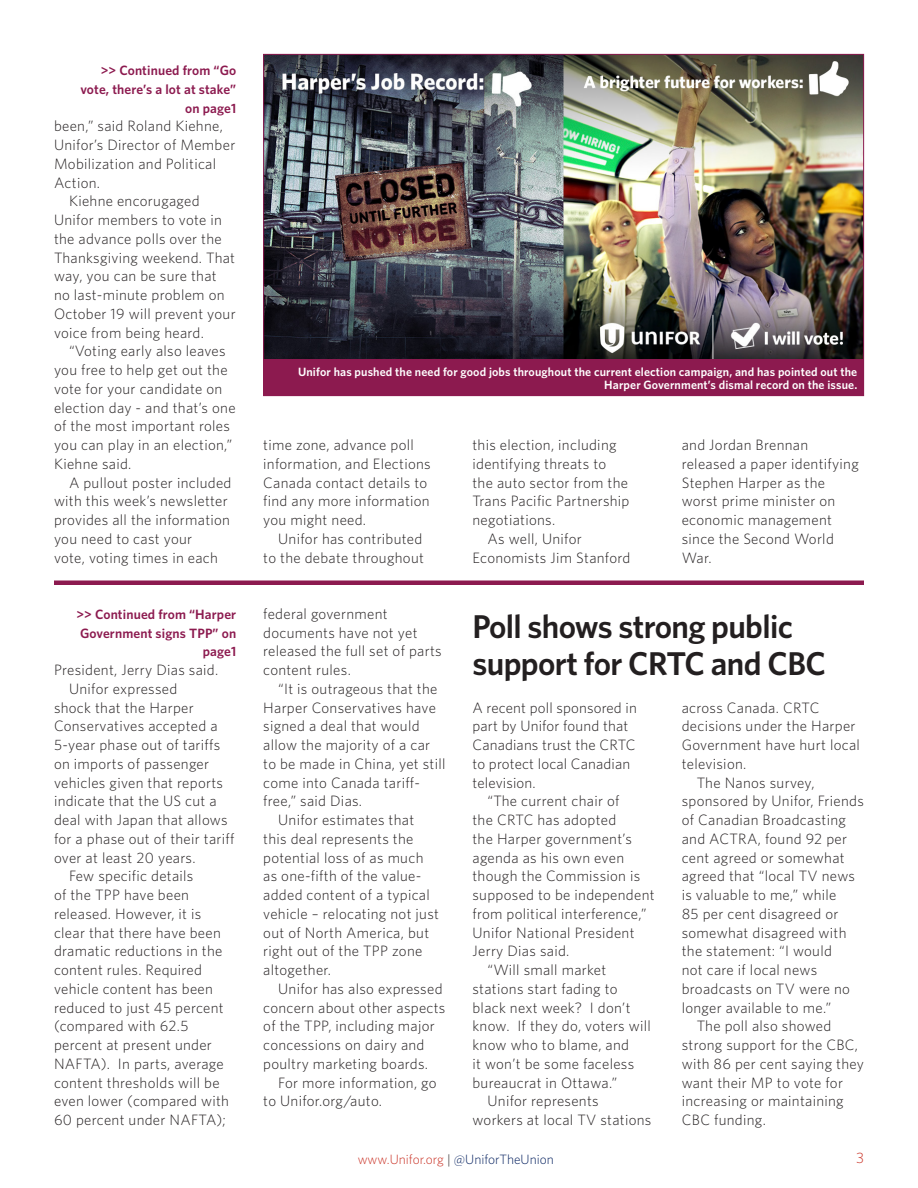
<style>
.page{position:relative;width:918px;height:1188px;background:#fff}
.page>*{position:absolute;margin:0;border:0;box-sizing:border-box;transform-origin:0 0}
.Feature_HED{font:600 33px/37.5px "Whitney";letter-spacing:-.02em;color:#231f20}
.Body_Copy_Indent{font:300 15px/18.8px "Whitney";letter-spacing:.02em;color:#231f20}
.Body_Copy_No_Indent{font:300 15px/18.8px "Whitney";letter-spacing:.01em;color:#231f20}
.Body_Copy_Indent-2{font:300 15px "Whitney";color:#ca3327}
.Continued_on{font:600 13.5px/18.8px "Whitney";letter-spacing:.01em;color:#8c1a4f;text-align:right}
.t1{font:300 13.5px "Whitney";color:#072260}
.Cutline{font:600 12px/13.5px "Whitney";letter-spacing:.01em;color:#fff;text-align:right}
.s1{color:#ca3327}
.s2{color:#231f20}
</style>
<div class="page">
<div style="left:54px;top:580px;width:810px;height:5px;background:#8c1a4f"></div>
<img style="left:265px;top:56px;width:597px;height:303px">
<div style="left:263px;top:359px;width:601px;height:37px;background:#8c1a4f"></div>
<p class="Continued_on" style="left:80px;top:61px;width:157px">&gt;&gt; Continued from “Go vote, there’s a lot at stake” on page1</p>
<p class="Body_Copy_Indent" style="left:54px;top:116px;width:183px">been,” said Roland Kiehne,<br>Unifor’s Director of Member<br>Mobilization and Political<br>Action.</p>
<p class="Body_Copy_Indent" style="left:54px;top:191px;width:183px;text-indent:15px">Kiehne encorugaged<br>Unifor members to vote in the advance polls over the<br>Thanksgiving weekend. That way, you can be sure that no last-minute problem on<br>October 19 will prevent your voice from being heard.</p>
<p class="Body_Copy_Indent" style="left:54px;top:341px;width:183px;text-indent:15px">“Voting early also leaves you free to help get out the vote for your candidate on election day - and that’s one of the most important roles you can play in an election,”<br>Kiehne said.</p>
<p class="Body_Copy_Indent" style="left:54px;top:472px;width:179px;text-indent:15px">A pullout poster included with this week’s newsletter provides all the information you need to cast your<br>vote, voting times in each</p>
<p class="Continued_on" style="left:76px;top:604px;width:161px">&gt;&gt; Continued from “Harper<br>Government signs TPP” on page1</p>
<p class="Body_Copy_Indent" style="left:54px;top:660px;width:166px">President, Jerry Dias said.</p>
<p class="Body_Copy_Indent" style="left:54px;top:679px;width:182px;text-indent:15px">Unifor expressed<br>shock that the Harper<br>Conservatives accepted a<br>5-year phase out of tariffs on imports of passenger vehicles given that reports indicate that the US cut a deal with Japan that allows for a phase out of their tariff over at least 20 years.</p>
<p class="Body_Copy_Indent" style="left:54px;top:866px;width:177px;text-indent:15px">Few specific details<br>of the TPP have been released. However, it is clear that there have been dramatic reductions in the content rules. Required vehicle content has been reduced to just 45 percent (compared with 62.5 percent at present under<br>NAFTA). In parts, average content thresholds will be even lower (compared with<br>60 percent under NAFTA);</p>
<p class="Cutline" style="left:298px;top:365px;width:561px">Unifor has pushed the need for good jobs throughout the current election campaign, and has pointed out the<br>Harper Government’s dismal record on the issue.</p>
<p class="Cutline" style="left:820px;top:383px;width:39px">Cutline</p>
<p class="Body_Copy_Indent" style="left:263px;top:435px;width:169px">time zone, advance poll information, and Elections<br>Canada contact details to find any more information you might need.</p>
<p class="Body_Copy_Indent" style="left:263px;top:529px;width:162px;text-align:right">Unifor has contributed to the debate throughout</p>
<p class="Body_Copy_Indent" style="left:263px;top:604px;width:180px">federal government documents have not yet released the full set of parts content rules.</p>
<p class="Body_Copy_Indent" style="left:263px;top:679px;width:184px;text-indent:15px">“It is outrageous that the<br>Harper Conservatives have signed a deal that would allow the majority of a car to be made in China, yet still come into Canada tariff&shy;free,” said Dias.</p>
<p class="Body_Copy_Indent" style="left:263px;top:810px;width:177px;text-indent:15px">Unifor estimates that this deal represents the potential loss of as much as one-fifth of the value&shy;added content of a typical vehicle – relocating not just out of North America, but right out of the TPP zone altogether.</p>
<p class="Body_Copy_Indent" style="left:263px;top:979px;width:184px;text-indent:15px">Unifor has also expressed concern about other aspects of the TPP, including major concessions on dairy and poultry marketing boards.</p>
<p class="Body_Copy_Indent" style="left:263px;top:1072px;width:175px;text-indent:15px">For more information, go to Unifor.org/auto.</p>
<p class="Body_Copy_Indent" style="left:472px;top:435px;width:159px">this election, including identifying threats to the auto sector from the<br>Trans Pacific Partnership negotiations.</p>
<p class="Body_Copy_Indent" style="left:472px;top:529px;width:159px;text-indent:15px">As well, Unifor<br>Economists Jim Stanford</p>
<p class="Body_Copy_Indent" style="left:682px;top:435px;width:179px">and Jordan Brennan released a paper identifying<br>Stephen Harper as the worst prime minister on economic management since the Second World<br>War.</p>
<p class="Feature_HED" style="left:472px;top:607px;width:355px">Poll shows strong public support for CRTC and CBC</p>
<p class="Body_Copy_No_Indent" style="left:472px;top:697px;width:166px">A recent poll sponsored in part by Unifor found that<br>Canadians trust the CRTC to protect local Canadian television.</p>
<p class="Body_Copy_Indent" style="left:472px;top:791px;width:184px;text-indent:15px">“The current chair of<br>the CRTC has adopted<br>the Harper government’s agenda as his own even though the Commission is supposed to be independent from political interference,”<br>Unifor National President<br>Jerry Dias said.</p>
<p class="Body_Copy_Indent" style="left:472px;top:960px;width:180px;text-indent:15px">“Will small market stations start fading to black next week? I don’t know. If they do, voters will know who to blame, and<br>it won’t be some faceless bureaucrat in Ottawa.”</p>
<p class="Body_Copy_Indent" style="left:472px;top:1091px;width:180px;text-indent:15px">Unifor represents workers at local TV stations</p>
<p class="Body_Copy_Indent" style="left:682px;top:697px;width:180px">across Canada. CRTC decisions under the Harper<br>Government have hurt local television.</p>
<p class="Body_Copy_Indent" style="left:682px;top:772px;width:184px;text-indent:15px">The Nanos survey, sponsored by Unifor, Friends of Canadian Broadcasting and ACTRA, found 92 per cent agreed or somewhat agreed that “local TV news is valuable to me,” while<br>85 per cent disagreed or somewhat disagreed with the statement: “I would<br>not care if local news broadcasts on TV were no longer available to me.”</p>
<p class="Body_Copy_Indent" style="left:682px;top:1016px;width:184px;text-indent:15px">The poll also showed strong support for the CBC, with 86 per cent saying they want their MP to vote for increasing or maintaining<br>CBC funding.</p>
<p class="t1" style="left:358px;top:1151px;width:198px"><span class="s1">www.Unifor.org</span> <span class="s2">|</span> @UniforTheUnion</p>
<p class="Body_Copy_Indent-2" style="left:856px;top:1147px;width:9px">3</p>
</div>
